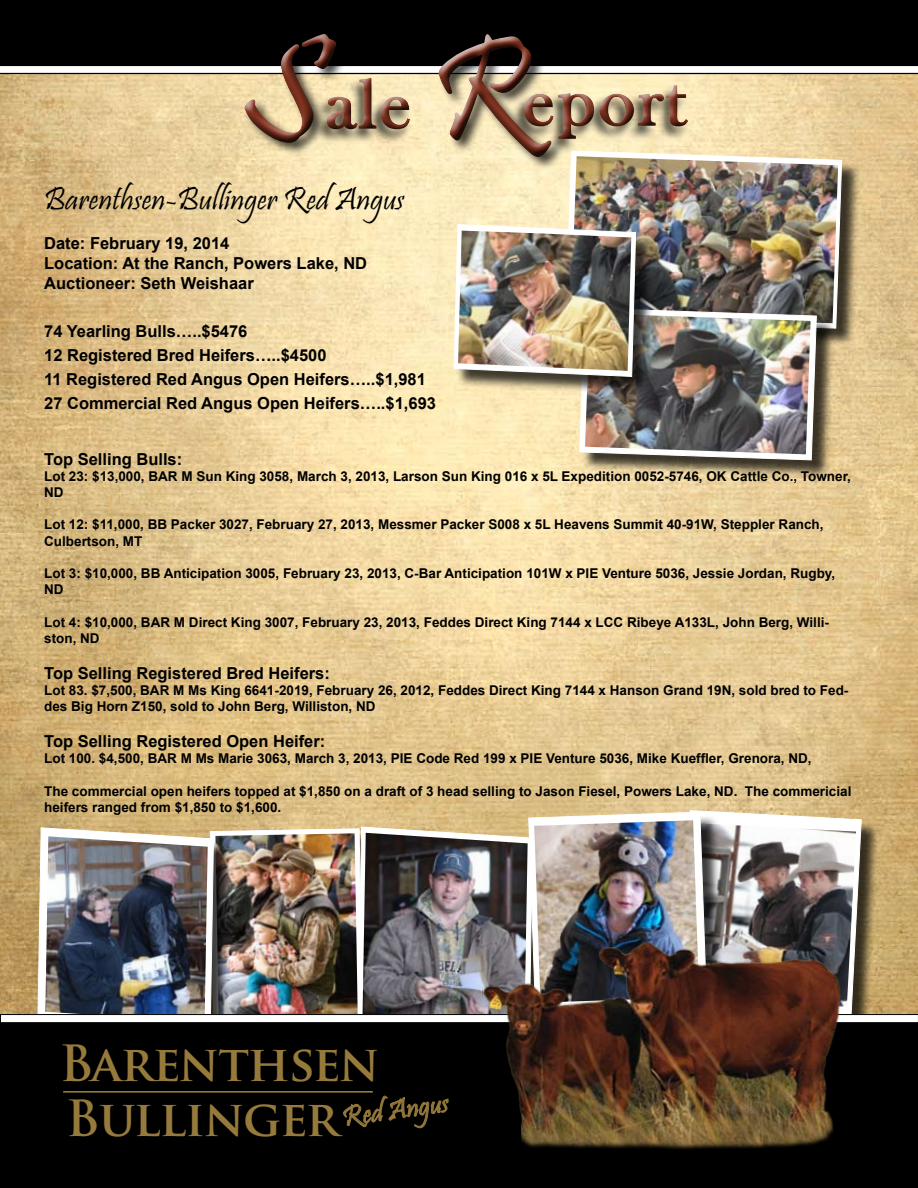
<style>
.page{position:relative;width:918px;height:1188px;background:#fff}
.page>*{position:absolute;margin:0;border:0;box-sizing:border-box;transform-origin:0 0}
.t1{font:70.2px "Bask Old Face";letter-spacing:.05em;color:#7d311f}
.t2{font:700 48.6px "Trajan Pro";letter-spacing:-.025em;color:#957a3b}
.t3{font:33px "Pristina";color:#000}
.t4{font:29.25px "Pristina";color:#957a3b}
.t5{font:700 16.5px/24px "Arial";color:#000}
.t6{font:700 13.5px/16.2px "Arial";color:#000}
.s1{font-family:"Pristina";font-size:150px}
</style>
<div class="page">
<img style="left:0;top:157px;width:918px;height:653px">
<div style="left:0;top:0;width:634px;height:175px;background:#000;opacity:.75"></div>
<div style="left:567px;top:153px;width:293px;height:194px;background:#000;opacity:.75"></div>
<svg style="left:565px;top:157px;width:278px;height:172px"></svg>
<img style="left:571px;top:157px;width:267px;height:166px">
<div style="left:582px;top:310px;width:253px;height:168px;background:#000;opacity:.75"></div>
<div style="left:436px;top:40px;width:126px;height:128px;background:#000;opacity:.75"></div>
<svg style="left:0;top:0;width:918px;height:157px;background:#756b55"></svg>
<div style="left:513px;top:74px;width:184px;height:72px;background:#fff;opacity:.75"></div>
<div style="left:517px;top:78px;width:182px;height:72px;background:#000;opacity:.75"></div>
<div style="left:0;top:1022px;width:918px;height:166px;background:#000"></div>
<img style="left:0;top:810px;width:918px;height:213px">
<svg style="left:343px;top:1095px;width:106px;height:34px"></svg>
<hr style="left:63px;top:1091px;width:310px;height:2px;background:#957a3b">
<img style="left:483px;top:939px;width:381px;height:210px">
<img style="left:453px;top:224px;width:364px;height:237px">
<img style="left:458px;top:231px;width:173px;height:140px">
<h1 class="t1" style="left:240px;top:66px;width:173px"><span class="s1">S</span>ale</h1>
<h1 class="t1" style="left:429px;top:63px;width:257px"><span class="s1">R</span>eport</h1>
<h3 class="t3" style="left:44px;top:181px;width:362px">Barenthsen-Bullinger Red Angus</h3>
<p class="t5" style="left:44px;top:234px;width:325px;line-height:19.8px">Date: February 19, 2014<br>Location: At the Ranch, Powers Lake, ND<br>Auctioneer: Seth Weishaar</p>
<p class="t5" style="left:44px;top:320px;width:393px">74 Yearling Bulls…..$5476<br>12 Registered Bred Heifers…..$4500<br>11 Registered Red Angus Open Heifers…..$1,981<br>27 Commercial Red Angus Open Heifers…..$1,693</p>
<p class="t5" style="left:44px;top:447px;width:140px">Top Selling Bulls:</p>
<p class="t6" style="left:44px;top:468px;width:808px">Lot 23: $13,000, BAR M Sun King 3058, March 3, 2013, Larson Sun King 016 x 5L Expedition 0052-5746, OK Cattle Co., Towner,<br>ND</p>
<p class="t6" style="left:44px;top:517px;width:781px">Lot 12: $11,000, BB Packer 3027, February 27, 2013, Messmer Packer S008 x 5L Heavens Summit 40-91W, Steppler Ranch,<br>Culbertson, MT</p>
<p class="t6" style="left:44px;top:566px;width:793px">Lot 3: $10,000, BB Anticipation 3005, February 23, 2013, C-Bar Anticipation 101W x PIE Venture 5036, Jessie Jordan, Rugby,<br>ND</p>
<p class="t6" style="left:44px;top:614px;width:786px">Lot 4: $10,000, BAR M Direct King 3007, February 23, 2013, Feddes Direct King 7144 x LCC Ribeye A133L, John Berg, Willi&shy;ston, ND</p>
<p class="t5" style="left:44px;top:662px;width:287px">Top Selling Registered Bred Heifers:</p>
<p class="t6" style="left:44px;top:683px;width:806px">Lot 83. $7,500, BAR M Ms King 6641-2019, February 26, 2012, Feddes Direct King 7144 x Hanson Grand 19N, sold bred to Fed&shy;des Big Horn Z150, sold to John Berg, Williston, ND</p>
<p class="t5" style="left:44px;top:730px;width:283px">Top Selling Registered Open Heifer:</p>
<p class="t6" style="left:44px;top:751px;width:769px">Lot 100. $4,500, BAR M Ms Marie 3063, March 3, 2013, PIE Code Red 199 x PIE Venture 5036, Mike Kueffler, Grenora, ND,</p>
<p class="t6" style="left:44px;top:783px;width:809px">The commercial open heifers topped at $1,850 on a draft of 3 head selling to Jason Fiesel, Powers Lake, ND. The commericial heifers ranged from $1,850 to $1,600.</p>
<h2 class="t2" style="left:59px;top:1033px;width:322px">Barenthsen</h2>
<h3 class="t4" style="left:340px;top:1101px;width:109px;rotate:-8deg">Red Angus</h3>
<h2 class="t2" style="left:66px;top:1088px;width:275px">Bullinger</h2>
</div>
